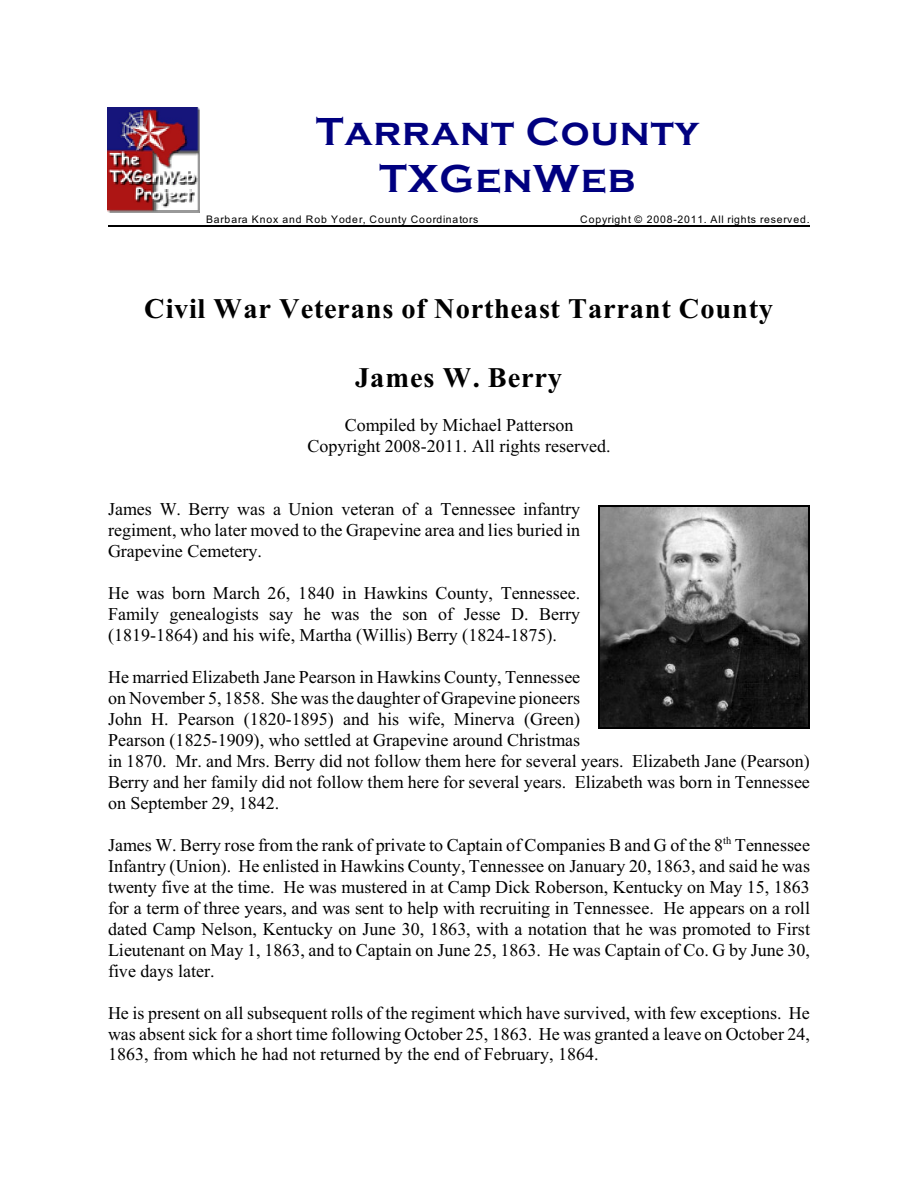
<style>
.page{position:relative;width:918px;height:1188px;background:#fff}
.page>*{position:absolute;margin:0;border:0;box-sizing:border-box;transform-origin:0 0}
.t1{font:700 40.5px/46.7px "Copperplate Gothic";letter-spacing:.025em;color:#000080;text-align:center}
.t2{font:700 28.5px "Times New Roman";letter-spacing:.03em;color:#000}
.t3{font:18px/21px "Times New Roman";color:#000;text-align:justify}
.t4{font:10.5px "Arial";letter-spacing:.085em;color:#000}
.t5{font:10.5px "Times New Roman";color:#000}
</style>
<div class="page">
<hr style="left:108px;top:226px;width:702px;height:1px;background:#000">
<img style="left:108px;top:108px;width:91px;height:104px">
<img style="left:600px;top:506px;width:208px;height:221px">
<hr style="left:598px;top:505px;width:2px;height:223px;background:#000">
<hr style="left:808px;top:505px;width:2px;height:223px;background:#000">
<hr style="left:598px;top:505px;width:212px;height:1px;background:#000">
<hr style="left:598px;top:727px;width:212px;height:1px;background:#000">
<h1 class="t1" style="left:316px;top:108px;width:385px">Tarrant County<br>TXGenWeb</h1>
<p class="t4" style="left:206px;top:215px;width:274px">Barbara Knox and Rob Yoder, County Coordinators</p>
<p class="t4" style="left:580px;top:215px;width:231px">Copyright © 2008-2011. All rights reserved.</p>
<h2 class="t2" style="left:144px;top:299px;width:630px">Civil War Veterans of Northeast Tarrant County</h2>
<h2 class="t2" style="left:355px;top:368px;width:208px">James W. Berry</h2>
<p class="t3" style="left:307px;top:417px;width:305px;text-align:center">Compiled by Michael Patterson<br>Copyright 2008-2011. All rights reserved.</p>
<p class="t3" style="left:108px;top:500px;width:474px">James W. Berry was a Union veteran of a Tennessee infantry regiment, who later moved to the Grapevine area and lies buried in Grapevine Cemetery.</p>
<p class="t3" style="left:108px;top:584px;width:474px">He was born March 26, 1840 in Hawkins County, Tennessee.<br>Family genealogists say he was the son of Jesse D. Berry (1819-1864) and his wife, Martha (Willis) Berry (1824-1875).</p>
<p class="t3" style="left:108px;top:668px;width:703px;text-align:left">He married Elizabeth Jane Pearson in Hawkins County, Tennessee<br>on November 5, 1858. She was the daughter of Grapevine pioneers<br>John H. Pearson (1820-1895) and his wife, Minerva (Green)<br>Pearson (1825-1909), who settled at Grapevine around Christmas<br>in 1870. Mr. and Mrs. Berry did not follow them here for several years. Elizabeth Jane (Pearson)<br>Berry and her family did not follow them here for several years. Elizabeth was born in Tennessee on September 29, 1842.</p>
<p class="t3" style="left:108px;top:836px;width:704px">James W. Berry rose from the rank of private to Captain of Companies B and G of the 8 Tennessee</p>
<p class="t5" style="left:723px;top:836px;width:10px">th</p>
<p class="t3" style="left:108px;top:857px;width:704px">Infantry (Union). He enlisted in Hawkins County, Tennessee on January 20, 1863, and said he was twenty five at the time. He was mustered in at Camp Dick Roberson, Kentucky on May 15, 1863 for a term of three years, and was sent to help with recruiting in Tennessee. He appears on a roll dated Camp Nelson, Kentucky on June 30, 1863, with a notation that he was promoted to First Lieutenant on May 1, 1863, and to Captain on June 25, 1863. He was Captain of Co. G by June 30, five days later.</p>
<p class="t3" style="left:108px;top:1004px;width:703px">He is present on all subsequent rolls of the regiment which have survived, with few exceptions. He was absent sick for a short time following October 25, 1863. He was granted a leave on October 24, 1863, from which he had not returned by the end of February, 1864.</p>
</div>
